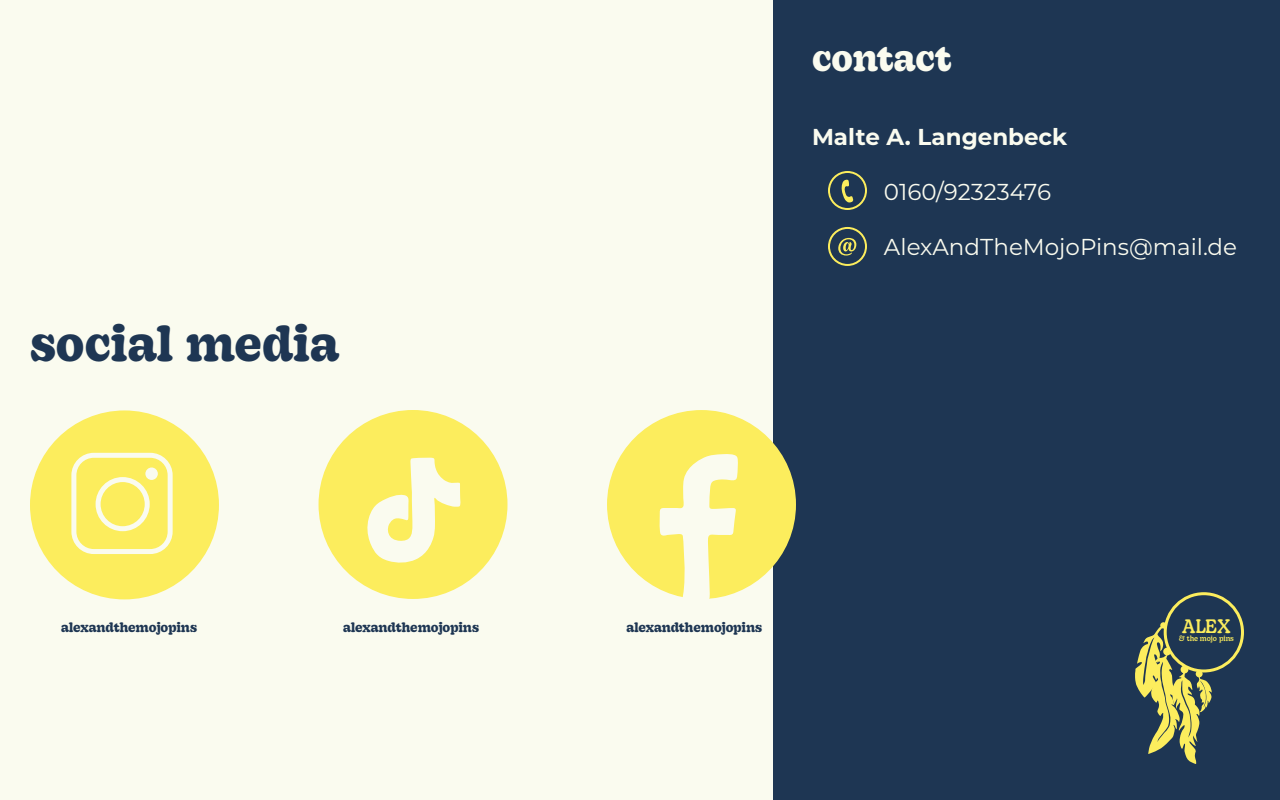
<style>
.page{position:relative;width:1280px;height:800px;background:#fff}
.page>*{position:absolute;margin:0;border:0;box-sizing:border-box;transform-origin:0 0}
.t1{font:700 48px "Decoy";color:#1e3653}
.t2{font:700 36px "Decoy";letter-spacing:-.005em;color:#fafbef}
.t3{font:23px "Montserrat";color:#fafbef}
.t4{font:700 23px "Montserrat";color:#fafbef}
.t5{font:18.5px "Decoy";color:#fced5d}
.t6{font:700 13px "Decoy";letter-spacing:-.02em;color:#1e3653}
.t7{font:7.4px "Decoy";letter-spacing:-.01em;color:#fced5d}
</style>
<div class="page">
<div style="left:738px;top:0;width:542px;height:800px;background:#1e3653"></div>
<div style="left:0;top:0;width:773px;height:800px;background:#fafbef"></div>
<div style="left:828px;top:171px;width:39px;height:39px;border:2px solid #fced5d;border-radius:50%"></div>
<svg style="left:841px;top:179px;width:12px;height:24px"></svg>
<div style="left:828px;top:227px;width:39px;height:39px;border:2px solid #fced5d;border-radius:50%"></div>
<svg style="left:838px;top:238px;width:18px;height:18px"></svg>
<div style="left:30px;top:410px;width:189px;height:189px;background:#fced5d;border-radius:50%"></div>
<svg style="left:71px;top:452px;width:102px;height:102px"></svg>
<div style="left:145px;top:468px;width:13px;height:12px;background:#fafbef;border-radius:50%"></div>
<div style="left:607px;top:410px;width:189px;height:189px;background:#fced5d;border-radius:50%"></div>
<svg style="left:660px;top:454px;width:78px;height:145px"></svg>
<div style="left:319px;top:410px;width:189px;height:189px;background:#fced5d;border-radius:50%"></div>
<svg style="left:367px;top:458px;width:94px;height:105px"></svg>
<div style="left:1164px;top:592px;width:80px;height:80px;border:3px solid #fced5d;border-radius:50%"></div>
<div style="left:1160px;top:622px;width:7px;height:7px;background:#fced5d;border-radius:50%"></div>
<svg style="left:1135px;top:627px;width:77px;height:137px"></svg>
<h2 class="t2" style="left:812px;top:30px;width:142px">contact</h2>
<h1 class="t1" style="left:30px;top:306px;width:311px">social media</h1>
<h3 class="t4" style="left:812px;top:120px;width:257px">Malte A. Langenbeck</h3>
<h3 class="t3" style="left:884px;top:176px;width:169px">0160/92323476</h3>
<h3 class="t3" style="left:884px;top:231px;width:355px">AlexAndTheMojoPins@mail.de</h3>
<p class="t6" style="left:61px;top:617px;width:137px">alexandthemojopins</p>
<p class="t6" style="left:343px;top:617px;width:137px">alexandthemojopins</p>
<p class="t6" style="left:626px;top:617px;width:137px">alexandthemojopins</p>
<h3 class="t5" style="left:1182px;top:612px;width:50px">ALEX</h3>
<p class="t7" style="left:1179px;top:633px;width:57px">&amp; the mojo pins</p>
</div>
